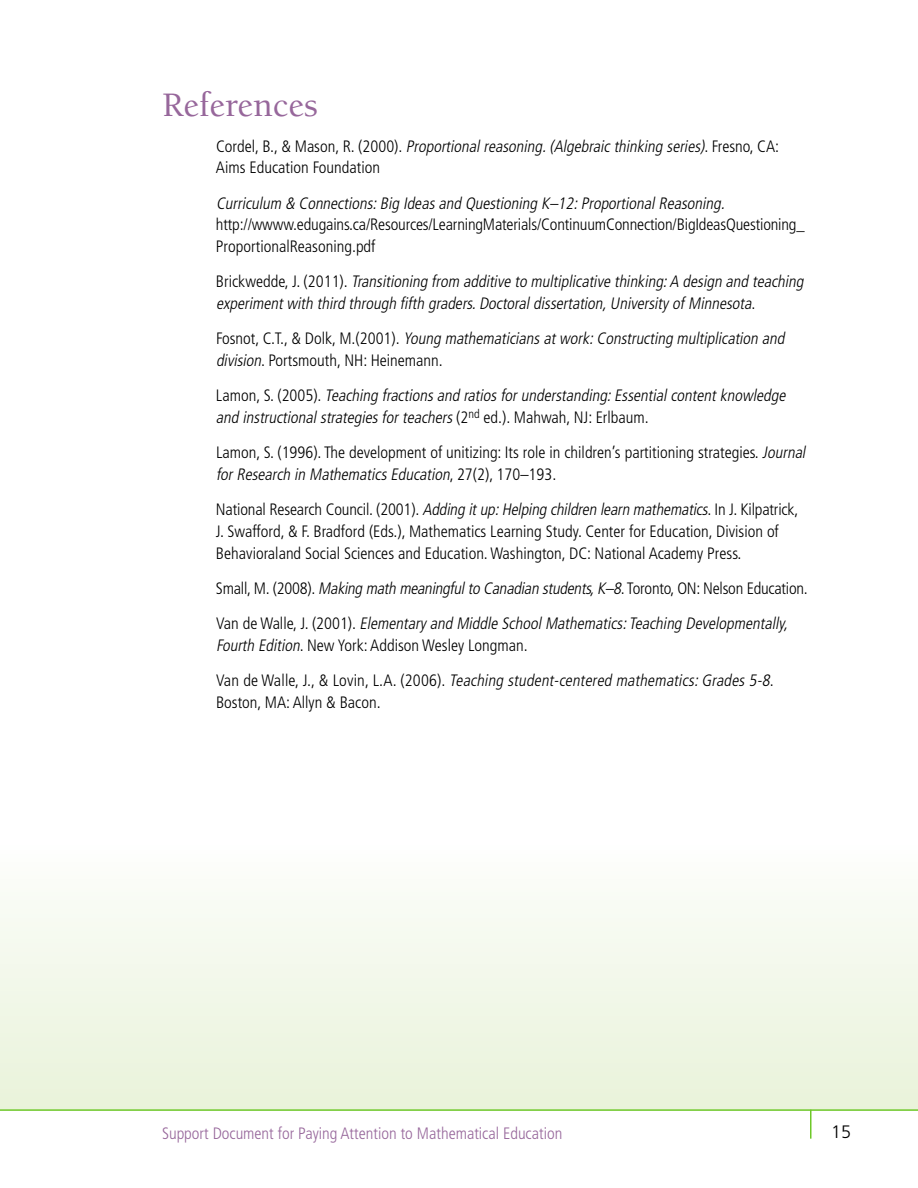
<style>
.page{position:relative;width:918px;height:1188px;background:#fff}
.page>*{position:absolute;margin:0;border:0;box-sizing:border-box;transform-origin:0 0}
.t1{font:500 35.25px "Berkeley";color:#97679b}
.t2{font:300 18px "Frutiger";color:#000}
.t3{font:300 condensed 16.5px/21.8px "Frutiger";color:#000}
.t4{font:italic 300 condensed 16.5px/21.8px "Frutiger";color:#000}
.t5{font:300 condensed 16.5px "Frutiger";color:#97679b}
.s1{font-style:italic}
.s2{font-style:normal}
</style>
<div class="page">
<div style="left:0;top:838px;width:918px;height:272px;background:linear-gradient(to bottom,#fefefd,#e9f2da)"></div>
<hr style="left:0;top:1109px;width:918px;height:2px;background:#6ec829">
<hr style="left:810px;top:1110px;width:2px;height:29px;background:#6ec829">
<h2 class="t1" style="left:162px;top:87px;width:157px">References</h2>
<p class="t3" style="left:216px;top:135px;width:565px">C o r d e l , B . , &amp; M a s o n , R . ( 2 0 0 0 ) . <span class="s1">Proportionalreasoning.(Algebraicthinking series)</span>. F r e s n o, C A :<br>Aims Education Foundation</p>
<p class="t3" style="left:216px;top:192px;width:590px"><span class="s1">Curriculum &amp; Connections:Big Ideasand Questioning K–12:ProportionalReasoning. </span>http://wwww.edugains.ca/Resources/LearningMaterials/ContinuumConnection/BigIdeasQuestioning_<br>ProportionalReasoning.pdf</p>
<p class="t4" style="left:216px;top:271px;width:592px"><span class="s2">B r i c kw e d d e , J . ( 2 0 1 1 ) .</span> Transitioning from additive to multiplicative thinking:A design and teaching experimentwith third through fifth graders.Doctoraldissertation,UniversityofMinnesota<span class="s2">.</span></p>
<p class="t4" style="left:216px;top:328px;width:573px"><span class="s2">F o s n o t , C . T. , &amp; D o l k , M . ( 2 0 0 1 ) .</span> Young mathematiciansatwork:Constructing multiplication and division<span class="s2">. Portsmouth, NH: Heinemann.</span></p>
<p class="t4" style="left:216px;top:385px;width:574px"><span class="s2">L a m o n , S . ( 2 0 0 5 ) .</span> Teaching fractionsand ratiosforunderstanding:Essentialcontentknowledge and instructionalstrategiesforteachers<span class="s2">( 2</span> <sup>n</sup> <sup>d</sup> <span class="s2">e d . ) . M a h wa h , N J : E r l b a u m .</span></p>
<p class="t3" style="left:216px;top:442px;width:594px">Lamon, S. (1996). The development of unitizing: Its role in children’s partitioning strategies. <span class="s1">Journal forResearch in MathematicsEducation</span>, 2 7 ( 2 ) , 1 7 0 – 1 9 3 .</p>
<p class="t3" style="left:216px;top:499px;width:584px">National Research Council. (2001). <span class="s1">Adding itup:Helping children learn mathematics</span>. In J. Kilpatrick,<br>J. Swafford, &amp; F. Bradford (Eds.), Mathematics Learning Study. Center for Education, Division of<br>Behavioraland Social Sciences and Education. Washington, DC: National Academy Press.</p>
<p class="t4" style="left:216px;top:571px;width:593px;line-height:35.2px"><span class="s2">S m a l l , M . ( 2 0 0 8 ) .</span> Making math meaningfulto Canadian students,K–8<span class="s2">. To ro n to, O N : N e l s o n E d u ca t i o n .<br>Va n d e Wa l l e , J . ( 2 0 0 1 ) .</span> Elementaryand Middle SchoolMathematics:Teaching Developmentally,</p>
<p class="t3" style="left:216px;top:628px;width:559px;line-height:35.2px"><span class="s1">Fourth Edition</span>. New York: Addison Wesley Longman.<br>Va n d e Wa l l e, J . , &amp; L o v i n , L . A . ( 2 0 0 6 ) . <span class="s1">Teaching student-centered mathematics:Grades5-8</span>.</p>
<p class="t3" style="left:216px;top:692px;width:166px">Boston, MA: Allyn &amp; Bacon.</p>
<p class="t5" style="left:162px;top:1123px;width:402px">Support Document for Paying Attention to Mathematical Education</p>
<p class="t2" style="left:831px;top:1122px;width:22px">15</p>
</div>
